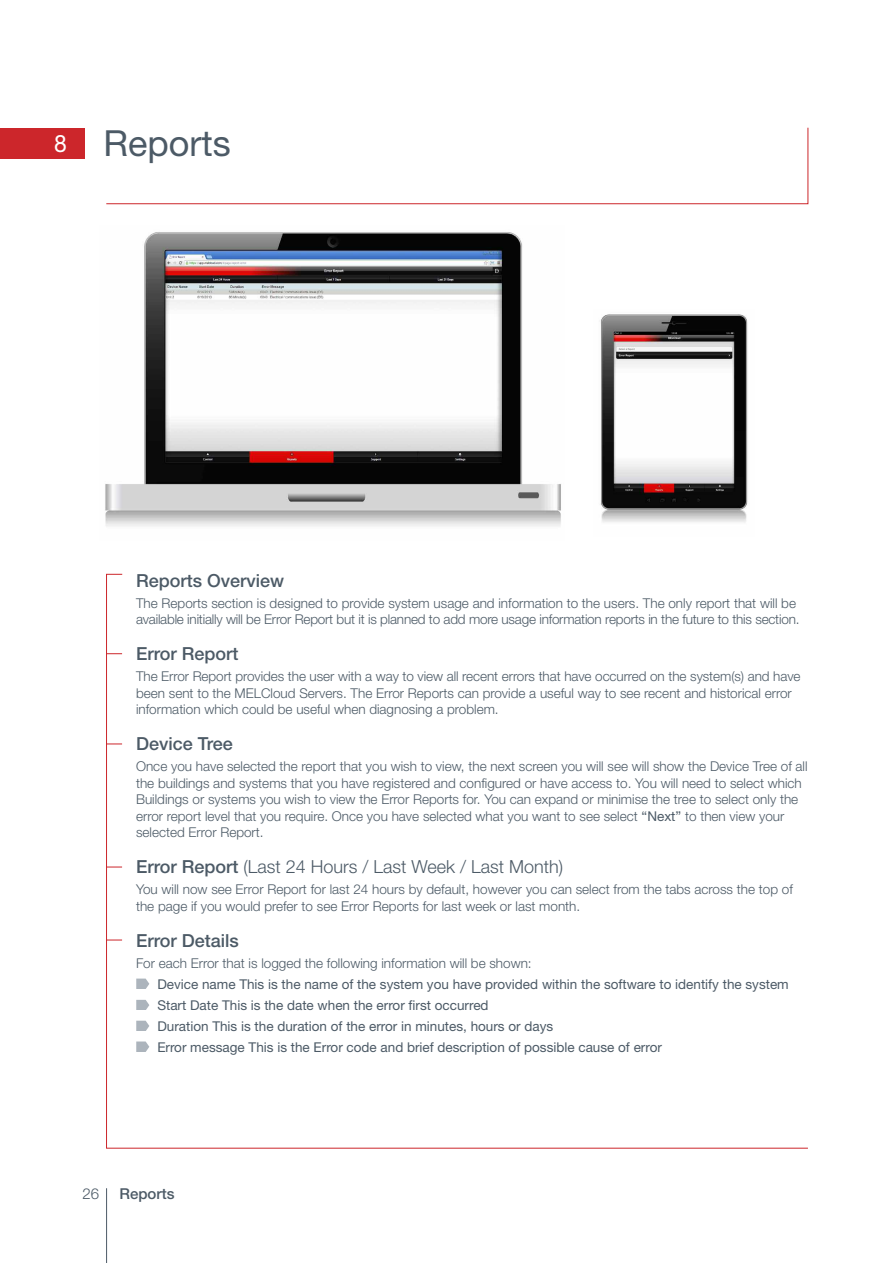
<style>
.page{position:relative;width:893px;height:1263px;background:#fff}
.page>*{position:absolute;margin:0;border:0;box-sizing:border-box;transform-origin:0 0}
.t1{font:36px "Helvetica Neue";color:#4c5a66}
.t2{font:500 18px "Helvetica Neue";color:#4c5a66}
.t3{font:300 18px "Helvetica Neue";color:#4c5a66}
.t4{font:500 15px "Helvetica Neue";color:#4c5a66}
.t5{font:300 15px "Helvetica Neue";color:#4c5a66}
.t6{font:300 13.5px/16.5px "Helvetica Neue";color:#4c5a66}
.t7{font:13.5px/21px "Helvetica Neue";color:#4c5a66}
.s1{font-size:24px;color:#fff}
.s2{font-weight:400}
.s3{font-weight:500}
</style>
<div class="page">
<div style="left:0;top:128px;width:85px;height:31px;background:#cc262b"></div>
<svg style="left:106px;top:127px;width:703px;height:77px"></svg>
<img style="left:105px;top:232px;width:456px;height:294px">
<img style="left:600px;top:314px;width:148px;height:209px">
<svg style="left:136px;top:978px;width:13px;height:11px"></svg>
<svg style="left:136px;top:1000px;width:13px;height:10px"></svg>
<svg style="left:136px;top:1021px;width:13px;height:10px"></svg>
<svg style="left:136px;top:1041px;width:13px;height:11px"></svg>
<svg style="left:106px;top:653px;width:16px;height:1px"></svg>
<svg style="left:106px;top:744px;width:16px;height:1px"></svg>
<svg style="left:106px;top:867px;width:16px;height:1px"></svg>
<svg style="left:106px;top:940px;width:16px;height:1px"></svg>
<hr style="left:106px;top:1188px;width:1px;height:75px;background:#4c5a66">
<h1 class="t1" style="left:54px;top:122px;width:178px"><span class="s1">8</span> Reports</h1>
<h2 class="t2" style="left:136px;top:566px;width:150px">Reports Overview</h2>
<p class="t6" style="left:136px;top:594px;width:665px">The Reports section is designed to provide system usage and information to the users. The only report that will be available initially will be Error Report but it is planned to add more usage information reports in the future to this section.</p>
<h2 class="t2" style="left:136px;top:639px;width:104px">Error Report</h2>
<p class="t6" style="left:136px;top:668px;width:666px">The Error Report provides the user with a way to view all recent errors that have occurred on the system(s) and have been sent to the MELCloud Servers. The Error Reports can provide a useful way to see recent and historical error information which could be useful when diagnosing a problem.</p>
<h2 class="t2" style="left:136px;top:729px;width:98px">Device Tree</h2>
<p class="t6" style="left:136px;top:758px;width:673px">Once you have selected the report that you wish to view, the next screen you will see will show the Device Tree of all the buildings and systems that you have registered and configured or have access to. You will need to select which Buildings or systems you wish to view the Error Reports for. You can expand or minimise the tree to select only the error report level that you require. Once you have selected what you want to see select <span class="s2">“Next”</span> to then view your selected Error Report.</p>
<h2 class="t3" style="left:136px;top:856px;width:429px"><span class="s3">Error Report</span> (Last 24 Hours / Last Week / Last Month)</h2>
<p class="t6" style="left:136px;top:881px;width:658px">You will now see Error Report for last 24 hours by default, however you can select from the tabs across the top of the page if you would prefer to see Error Reports for last week or last month.</p>
<h2 class="t2" style="left:136px;top:926px;width:104px">Error Details</h2>
<p class="t6" style="left:136px;top:954px;width:397px">For each Error that is logged the following information will be shown:</p>
<p class="t7" style="left:157px;top:973px;width:633px">Device name This is the name of the system you have provided within the software to identify the system Start Date This is the date when the error first occurred<br>Duration This is the duration of the error in minutes, hours or days<br>Error message This is the Error code and brief description of possible cause of error</p>
<p class="t5" style="left:82px;top:1184px;width:18px">26</p>
<p class="t4" style="left:119px;top:1181px;width:57px">Reports</p>
</div>
